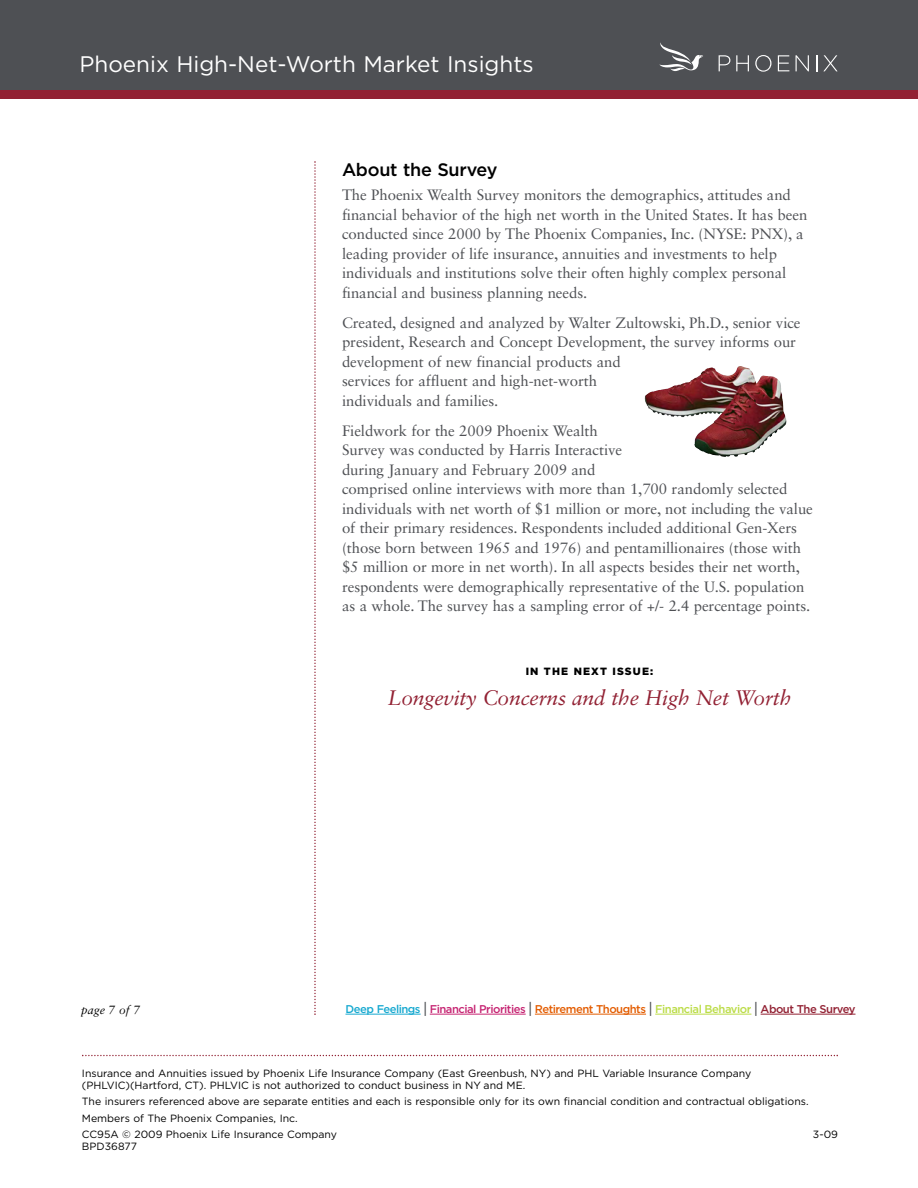
<style>
.page{position:relative;width:918px;height:1188px;background:#fff}
.page>*{position:absolute;margin:0;border:0;box-sizing:border-box;transform-origin:0 0}
.t1{font:22.5px "Gotham";color:#fff}
.t2{font:italic 21px "Sabon LT Std";letter-spacing:-.01em;color:#922133}
.t3{font:500 18px "Gotham";letter-spacing:-.015em;color:#000}
.t4{font:15px/19.5px "Sabon LT Std";letter-spacing:-.005em;color:#4e5054}
.t5{font:italic 12px "Sabon LT Std";color:#000}
.t6{font:500 11.25px "Gotham";letter-spacing:-.045em;color:#c62472}
.t7{font:10.5px/16.5px "Gotham";color:#000}
.t8{font:900 10.5px "Gotham";letter-spacing:.11em;color:#000}
.s1{color:#17a9d0}
.s2{font-size:15.15px;color:#4e5054}
.s3{color:#e35c00}
.s4{color:#bbdc47}
.s5{color:#922133}
</style>
<div class="page">
<svg style="left:314px;top:161px;width:2px;height:854px"></svg>
<svg style="left:82px;top:1055px;width:756px;height:1px"></svg>
<hr style="left:345px;top:1014px;width:76px;height:1px;background:#17a9d0">
<hr style="left:430px;top:1014px;width:96px;height:1px;background:#c62472">
<hr style="left:535px;top:1014px;width:111px;height:1px;background:#e35c00">
<hr style="left:655px;top:1014px;width:96px;height:1px;background:#bbdc47">
<hr style="left:761px;top:1014px;width:95px;height:1px;background:#922133">
<div style="left:0;top:0;width:918px;height:90px;background:#4e5054"></div>
<div style="left:0;top:90px;width:918px;height:9px;background:#922133"></div>
<svg style="left:659px;top:42px;width:44px;height:29px"></svg>
<svg style="left:719px;top:55px;width:11px;height:16px"></svg>
<svg style="left:736px;top:55px;width:13px;height:16px"></svg>
<svg style="left:755px;top:55px;width:17px;height:17px"></svg>
<svg style="left:778px;top:55px;width:11px;height:16px"></svg>
<svg style="left:796px;top:55px;width:13px;height:16px"></svg>
<svg style="left:817px;top:55px;width:21px;height:16px"></svg>
<img style="left:750px;top:370px;width:37px;height:53px">
<h1 class="t1" style="left:79px;top:56px;width:456px">Phoenix High-Net-Worth Market Insights</h1>
<p class="t3" style="left:342px;top:163px;width:157px">About the Survey</p>
<p class="t4" style="left:342px;top:187px;width:467px">The Phoenix Wealth Survey monitors the demographics, attitudes and financial behavior of the high net worth in the United States. It has been conducted since 2000 by The Phoenix Companies, Inc. (NYSE: PNX), a leading provider of life insurance, annuities and investments to help individuals and institutions solve their often highly complex personal financial and business planning needs.</p>
<p class="t4" style="left:342px;top:314px;width:460px">Created, designed and analyzed by Walter Zultowski, Ph.D., senior vice president, Research and Concept Development, the survey informs our development of new financial products and<br>services for affluent and high-net-worth<br>individuals and families.</p>
<p class="t4" style="left:342px;top:422px;width:472px">Fieldwork for the 2009 Phoenix Wealth<br>Survey was conducted by Harris Interactive<br>during January and February 2009 and<br>comprised online interviews with more than 1,700 randomly selected individuals with net worth of $1 million or more, not including the value of their primary residences. Respondents included additional Gen-Xers (those born between 1965 and 1976) and pentamillionaires (those with $5 million or more in net worth). In all aspects besides their net worth, respondents were demographically representative of the U.S. population as a whole. The survey has a sampling error of +/- 2.4 percentage points.</p>
<p class="t5" style="left:81px;top:1005px;width:61px">page 7 of 7</p>
<p class="t8" style="left:526px;top:667px;width:129px">IN THE NEXT ISSUE:</p>
<h2 class="t2" style="left:388px;top:689px;width:405px">Longevity Concerns and the High Net Worth</h2>
<p class="t6" style="left:345px;top:1004px;width:512px"><span class="s1">Deep Feelings</span> <span class="s2">|</span> Financial Priorities <span class="s2">|</span> <span class="s3">Retirement Thoughts</span> <span class="s2">|</span> <span class="s4">Financial Behavior</span> <span class="s2">|</span> <span class="s5">About The Survey</span></p>
<p class="t7" style="left:82px;top:1068px;width:671px;line-height:12px">Insurance and Annuities issued by Phoenix Life Insurance Company (East Greenbush, NY) and PHL Variable Insurance Company (PHLVIC)(Hartford, CT). PHLVIC is not authorized to conduct business in NY and ME.</p>
<p class="t7" style="left:82px;top:1094px;width:728px">The insurers referenced above are separate entities and each is responsible only for its own financial condition and contractual obligations.<br>Members of The Phoenix Companies, Inc.<br>CC95A © 2009 Phoenix Life Insurance Company</p>
<p class="t7" style="left:813px;top:1127px;width:27px">3-09</p>
<p class="t7" style="left:82px;top:1139px;width:57px">BPD36877</p>
</div>
